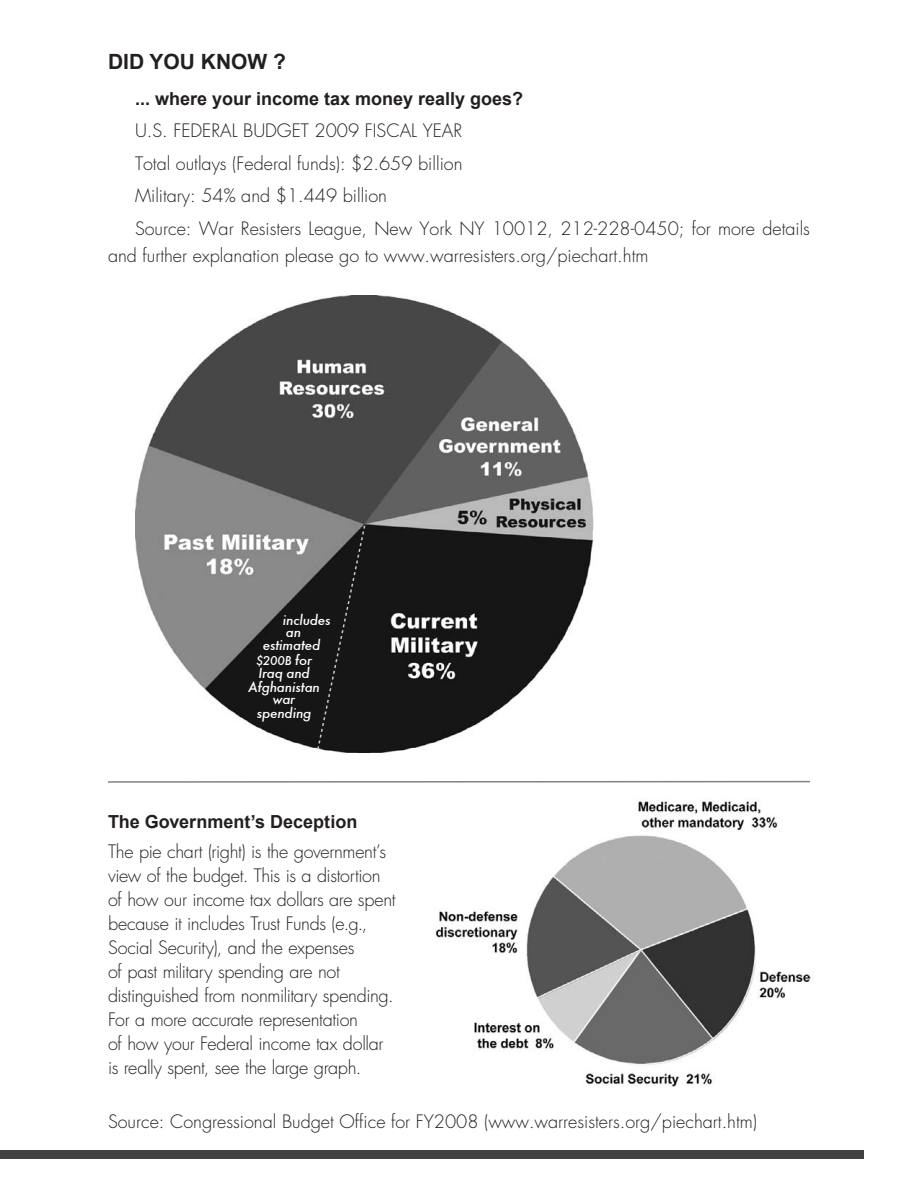
<style>
.page{position:relative;width:918px;height:1188px;background:#fff}
.page>*{position:absolute;margin:0;border:0;box-sizing:border-box;transform-origin:0 0}
.t1{font:700 21px "Arial";color:#231f20}
.t2{font:300 18px/24px "Futura";letter-spacing:-.02em;color:#231f20}
.t3{font:300 18px/32.4px "Futura";color:#231f20}
.t4{font:700 18px "Arial";color:#231f20}
.t5{font:italic 500 13.5px/12px "Futura";letter-spacing:-.015em;color:#fff;text-align:center}
.t6{font:italic 500 12px "Futura";color:#fff}
.s1{font-size:13.5px}
</style>
<div class="page">
<div style="left:0;top:1151px;width:864px;height:8px;background:#414142"></div>
<img style="left:135px;top:296px;width:459px;height:457px">
<img style="left:435px;top:801px;width:376px;height:286px">
<hr style="left:108px;top:781px;width:702px;height:2px;background:#808284">
<svg style="left:316px;top:524px;width:50px;height:227px"></svg>
<p class="t1" style="left:108px;top:50px;width:180px">DID YOU KNOW ?</p>
<p class="t4" style="left:135px;top:88px;width:390px">... where your income tax money really goes?</p>
<p class="t3" style="left:135px;top:115px;width:677px">U.S. FEDERAL BUDGET 2009 FISCAL YEAR<br>Total outlays (Federal funds): $2.659 billion<br>Military: 54% and $1.449 billion<br>Source: War Resisters League, New York NY 10012, 212-228-0450; for more details</p>
<p class="t3" style="left:108px;top:239px;width:542px">and further explanation please go to www.warresisters.org/piechart.htm</p>
<p class="t5" style="left:283px;top:614px;width:49px;text-align:left">includes an</p>
<p class="t5" style="left:263px;top:639px;width:59px">estimated</p>
<p class="t6" style="left:256px;top:652px;width:58px">$200B <span class="s1">for</span></p>
<p class="t5" style="left:248px;top:666px;width:73px;line-height:14.2px">Iraq and<br>Afghanistan</p>
<p class="t5" style="left:257px;top:692px;width:56px;line-height:13.5px">war spending</p>
<p class="t4" style="left:108px;top:812px;width:251px">The Government’s Deception</p>
<p class="t2" style="left:108px;top:840px;width:289px">The pie chart (right) is the government’s view of the budget. This is a distortion of how our income tax dollars are spent because it includes Trust Funds (e.g., Social Security), and the expenses<br>of past military spending are not distinguished from nonmilitary spending.<br>For a more accurate representation<br>of how your Federal income tax dollar is really spent, see the large graph.</p>
<p class="t3" style="left:108px;top:1106px;width:651px">Source: Congressional Budget Office for FY2008 (www.warresisters.org/piechart.htm)</p>
</div>
